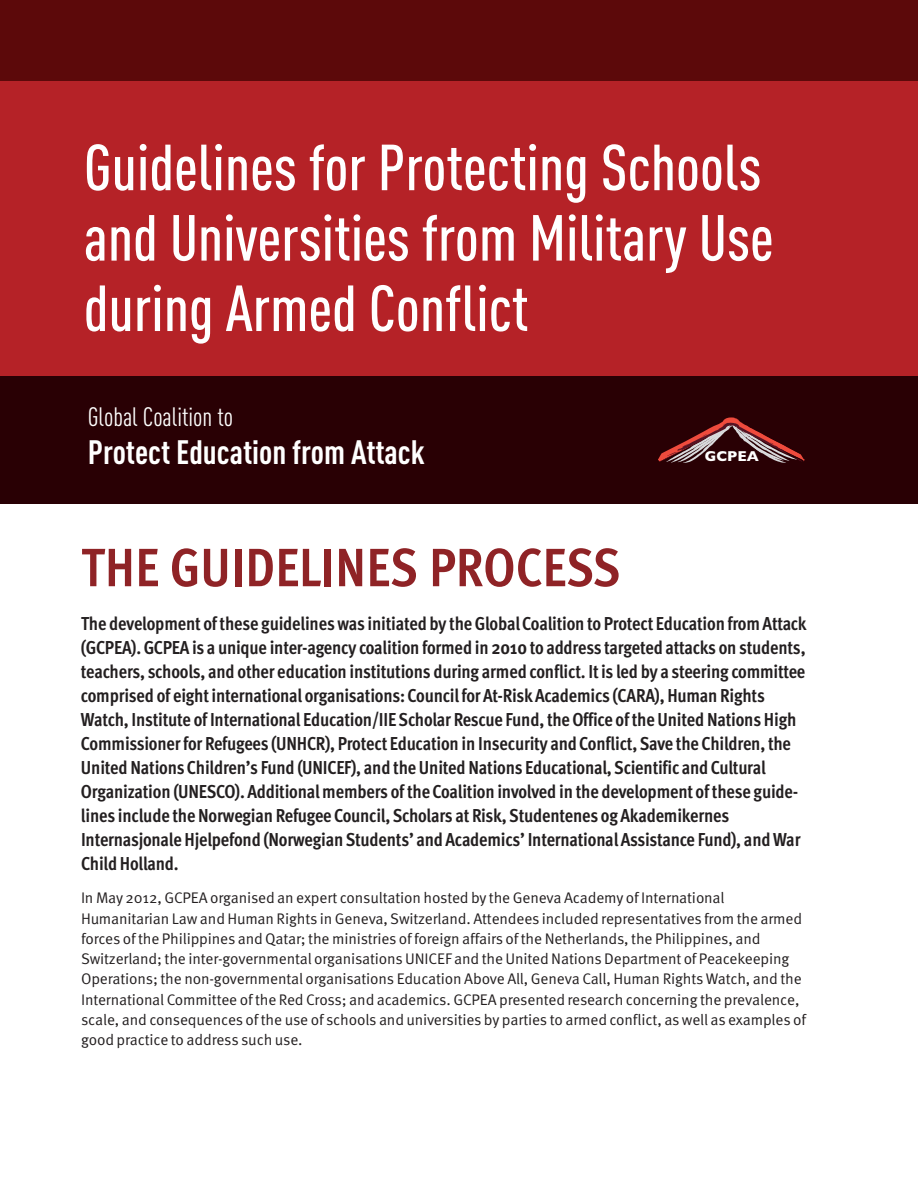
<style>
.page{position:relative;width:918px;height:1188px;background:#fff}
.page>*{position:absolute;margin:0;border:0;box-sizing:border-box;transform-origin:0 0}
.t1{font:64.05px/70.3px "DIN Cond Medium Alternate";color:#fff}
.t2{font:700 condensed 54px "Meta Pro";color:#8f2326}
.t3{font:700 33.45px "DIN Cond";color:#fff}
.t4{font:26.25px "DIN Cond";color:#fff}
.t5{font:700 condensed 18.75px/24px "Meta Pro";letter-spacing:-.01em;color:#231f20}
.t6{font:15.3px/20.2px "Meta Pro Norm";letter-spacing:-.01em;color:#231f20}
.t7{font:700 14.4px "Gill Sans";color:#fff}
</style>
<div class="page">
<div style="left:0;top:375px;width:918px;height:129px;background:#290004"></div>
<div style="left:0;top:0;width:918px;height:375px;background:#5c090a"></div>
<div style="left:0;top:81px;width:918px;height:294px;background:#b52227"></div>
<svg style="left:658px;top:417px;width:147px;height:46px"></svg>
<h1 class="t1" style="left:84px;top:138px;width:691px">Guidelines for Protecting Schools and Universities from Military Use during Armed Conflict</h1>
<h3 class="t4" style="left:88px;top:407px;width:147px">Global Coalition to</h3>
<h3 class="t3" style="left:88px;top:441px;width:338px">Protect Education from Attack</h3>
<p class="t7" style="left:705px;top:447px;width:55px">GCPEA</p>
<h2 class="t2" style="left:81px;top:547px;width:541px">THE GUIDELINES PROCESS</h2>
<p class="t5" style="left:81px;top:613px;width:727px">The development ofthese guidelineswas initiated by theGlobalCoalition to Protect Education fromAttack (GCPEA).GCPEA is a unique inter-agency coalition formed in 2010 to address targeted attacks on students, teachers, schools, and other education institutions during armed conflict. Itis led by a steering committee comprised of eightinternational organisations: CouncilforAt-RiskAcademics (CARA), Human Rights Watch, Institute of International Education/IIEScholar Rescue Fund,theOffice ofthe United Nations High Commissionerfor Refugees (UNHCR), Protect Education in Insecurity and Conflict,Save the Children,the United NationsChildren’s Fund (UNICEF), and the United Nations Educational,Scientificand Cultural Organization (UNESCO). Additionalmembers ofthe Coalition involved in the development ofthese guide&shy;lines include the Norwegian Refugee Council,Scholars at Risk,Studentenes og Akademikernes Internasjonale Hjelpefond (NorwegianStudents’ and Academics’ InternationalAssistance Fund), andWar Child Holland.</p>
<p class="t6" style="left:81px;top:889px;width:727px">In May 2012, GCPEA organised an expert consultation hosted by the Geneva Academy of International Humanitarian Law and Human Rights in Geneva,Switzerland. Attendees included representatives from the armed forces ofthe Philippines and Qatar; the ministries of foreign affairs ofthe Netherlands, the Philippines, and Switzerland; the inter-governmental organisations UNICEF and the United Nations Department of Peacekeeping Operations; the non-governmental organisations Education Above All, Geneva Call, Human Rights Watch, and the International Committee ofthe Red Cross; and academics. GCPEA presented research concerning the prevalence, scale, and consequences ofthe use of schools and universities by parties to armed conflict, as well as examples of good practice to address such use.</p>
</div>
